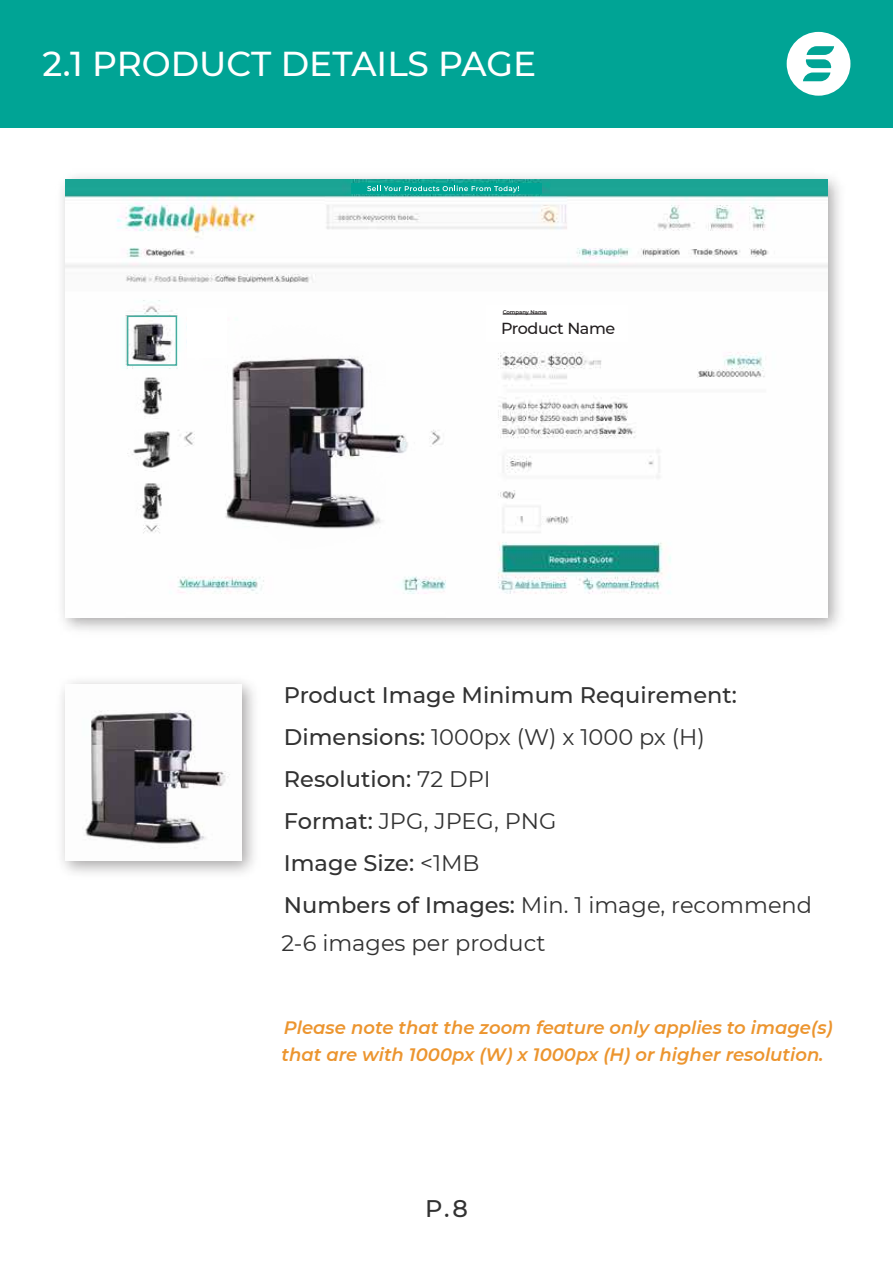
<style>
.page{position:relative;width:893px;height:1263px;background:#fff}
.page>*{position:absolute;margin:0;border:0;box-sizing:border-box;transform-origin:0 0}
.t1{font:500 34.5px "Montserrat";color:#fff}
.t2{font:500 24px "Montserrat";color:#323232}
.t3{font:500 22.5px/42px "Montserrat";color:#323232}
.t4{font:22.5px "Montserrat";color:#323232}
.t5{font:italic 600 18px/27px "Montserrat";color:#ec952f}
.t6{font:500 15.9px "Montserrat";letter-spacing:-.025em;color:#231f20}
.t7{font:600 5.25px "Montserrat";color:#231f20}
.s1{font-weight:400}
</style>
<div class="page">
<div style="left:0;top:0;width:893px;height:128px;background:#00a495"></div>
<svg style="left:787px;top:32px;width:63px;height:64px"></svg>
<img style="left:62px;top:176px;width:778px;height:106px">
<img style="left:66px;top:180px;width:761px;height:102px">
<div style="left:351px;top:184px;width:191px;height:10px;background:#00a494"></div>
<svg style="left:367px;top:186px;width:152px;height:6px"></svg>
<img style="left:62px;top:282px;width:778px;height:591px">
<h1 class="t1" style="left:43px;top:40px;width:495px">2.1 PRODUCT DETAILS PAGE</h1>
<p class="t7" style="left:503px;top:308px;width:46px">Company Name</p>
<p class="t6" style="left:501px;top:317px;width:116px">Product Name</p>
<p class="t3" style="left:284px;top:673px;width:530px">Product Image Minimum Requirement:<br>Dimensions: <span class="s1">1000px (W) x 1000 px (H)<br></span>Resolution: <span class="s1">72 DPI<br></span>Format: <span class="s1">JPG, JPEG, PNG<br></span>Image Size: <span class="s1">&lt;1MB<br></span>Numbers of Images: <span class="s1">Min. 1 image, recommend</span></p>
<p class="t4" style="left:281px;top:927px;width:266px">2-6 images per product</p>
<p class="t5" style="left:281px;top:1013px;width:553px">Please note that the zoom feature only applies to image(s) that are with 1000px (W) x 1000px (H) or higher resolution.</p>
<p class="t2" style="left:425px;top:1191px;width:44px">P.8</p>
</div>
